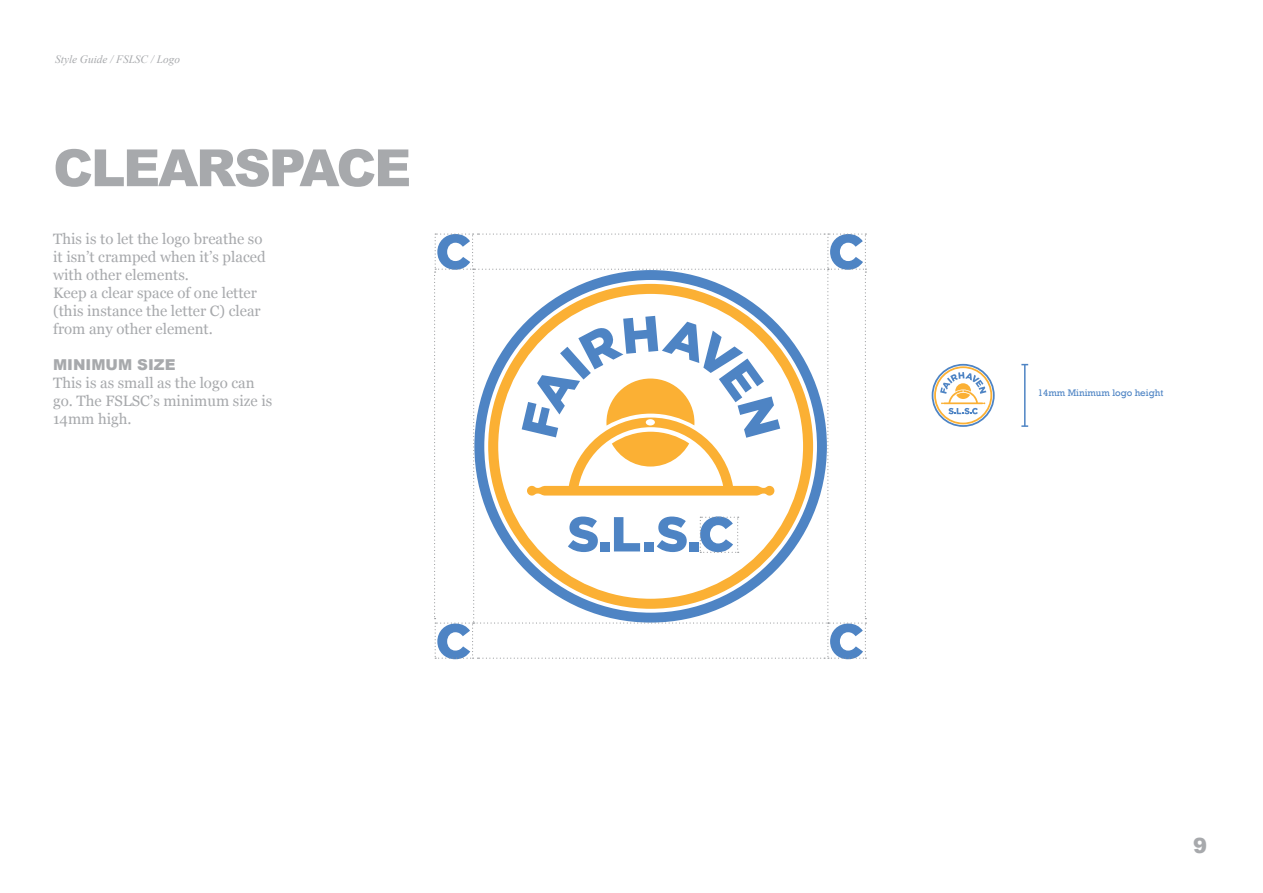
<style>
.page{position:relative;width:1263px;height:893px;background:#fff}
.page>*{position:absolute;margin:0;border:0;box-sizing:border-box;transform-origin:0 0}
.t1{font:900 51.3px "Arial";letter-spacing:-.04em;color:#a7a9ac}
.t2{font:900 21px "Arial";color:#a7a9ac}
.t3{font:15px/18px "Georgia";color:#a7a9ac}
.t4{font:900 15px "Arial";color:#a7a9ac}
.t5{font:italic 11.25px "Times New Roman";color:#a7a9ac}
.t6{font:9.75px "Rockwell";color:#4e84c4}
</style>
<div class="page">
<svg style="left:932px;top:364px;width:63px;height:63px"></svg>
<svg style="left:434px;top:233px;width:432px;height:427px"></svg>
<hr style="left:1024px;top:365px;width:1px;height:61px;background:#4e84c4">
<svg style="left:1021px;top:425px;width:7px;height:2px"></svg>
<p class="t5" style="left:55px;top:52px;width:126px">Style Guide / FSLSC / Logo</p>
<h1 class="t1" style="left:53px;top:131px;width:360px">CLEARSPACE</h1>
<p class="t3" style="left:53px;top:229px;width:214px">This is to let the logo breathe so it isn’t cramped when it’s placed with other elements.<br>Keep a clear space of one letter (this instance the letter C) clear from any other element.</p>
<p class="t4" style="left:53px;top:354px;width:124px">MINIMUM SIZE</p>
<p class="t3" style="left:53px;top:373px;width:221px">This is as small as the logo can go. The FSLSC’s minimum size is<br>14mm high.</p>
<p class="t6" style="left:1038px;top:388px;width:127px">14mm Minimum logo height</p>
<h2 class="t2" style="left:1193px;top:830px;width:16px">9</h2>
</div>
